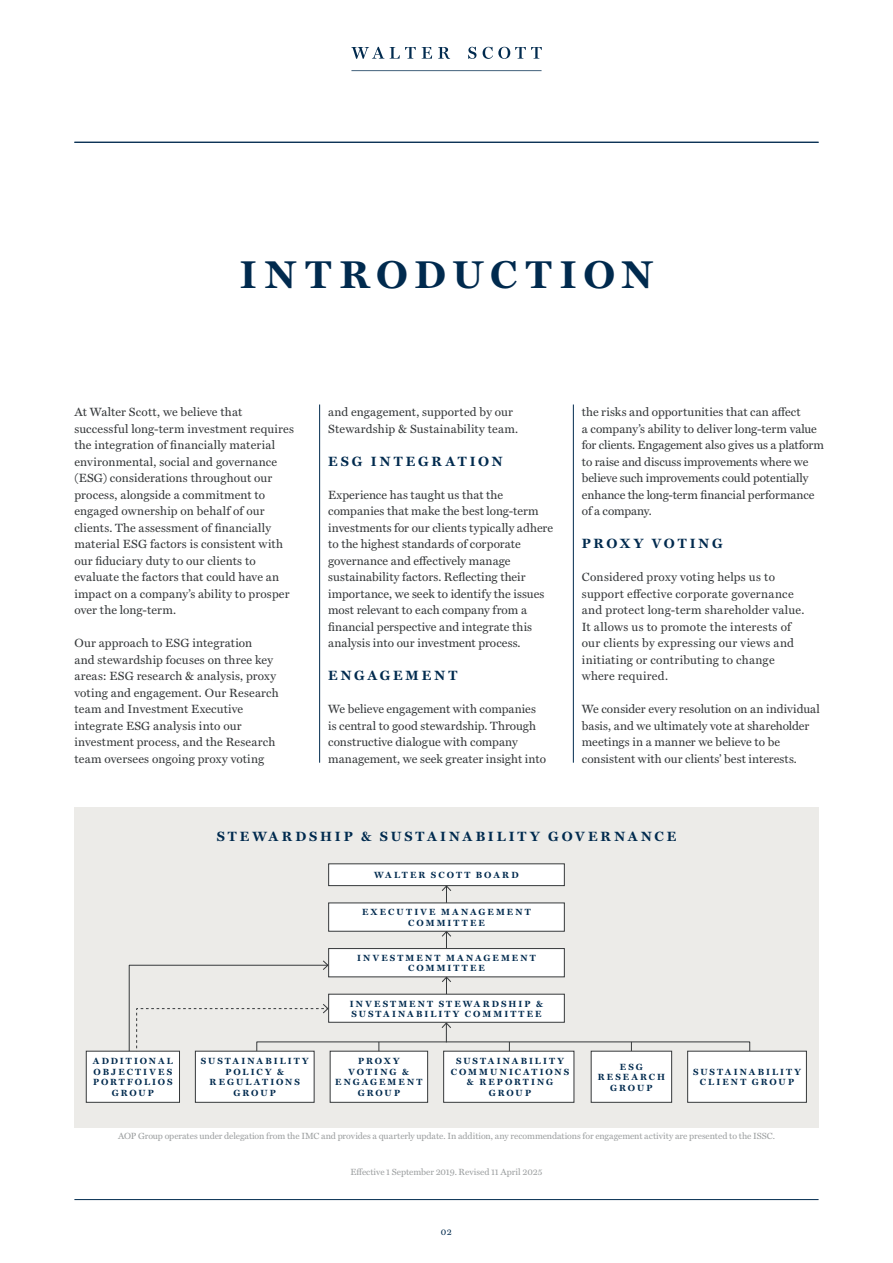
<style>
.page{position:relative;width:893px;height:1263px;background:#fff}
.page>*{position:absolute;margin:0;border:0;box-sizing:border-box;transform-origin:0 0}
.t1{font:700 39px "Miller Text";letter-spacing:.17em;color:#002a4e}
.t2{font:700 13.5px "Miller Text";letter-spacing:.215em;color:#002a4e}
.t3{font:12px/16.5px "Miller Text";letter-spacing:.01em;color:#36393b}
.t4{font:700 9px/10.5px "Miller Text";letter-spacing:.23em;color:#002a4e;text-align:center}
.t5{font:9px "Miller Text";letter-spacing:-.005em;color:#9c9fa0}
.t6{font:9px "Miller Text";color:#002a4e}
</style>
<div class="page">
<hr style="left:319px;top:404px;width:1px;height:359px;background:#002a4e">
<hr style="left:573px;top:404px;width:1px;height:359px;background:#002a4e">
<hr style="left:74px;top:1199px;width:745px;height:1px;background:#002a4e">
<hr style="left:74px;top:142px;width:745px;height:1px;background:#002a4e">
<svg style="left:351px;top:70px;width:191px;height:1px"></svg>
<svg style="left:351px;top:47px;width:65px;height:12px"></svg>
<svg style="left:422px;top:47px;width:10px;height:12px"></svg>
<svg style="left:468px;top:47px;width:8px;height:12px"></svg>
<svg style="left:483px;top:47px;width:59px;height:12px"></svg>
<svg style="left:438px;top:47px;width:12px;height:12px"></svg>
<div style="left:74px;top:808px;width:745px;height:320px;background:#ecebe8"></div>
<div style="left:328px;top:994px;width:236px;height:28px;background:#fff"></div>
<div style="left:328px;top:903px;width:236px;height:28px;background:#fff"></div>
<div style="left:328px;top:948px;width:236px;height:29px;background:#fff;border:1px solid #36393b"></div>
<div style="left:328px;top:864px;width:236px;height:22px;background:#fff;border:1px solid #36393b"></div>
<svg style="left:442px;top:885px;width:9px;height:18px"></svg>
<svg style="left:442px;top:931px;width:9px;height:17px"></svg>
<svg style="left:442px;top:977px;width:9px;height:17px"></svg>
<svg style="left:129px;top:960px;width:199px;height:104px"></svg>
<svg style="left:442px;top:1022px;width:9px;height:20px"></svg>
<div style="left:330px;top:1051px;width:98px;height:51px;background:#fff"></div>
<div style="left:195px;top:1051px;width:119px;height:51px;background:#fff"></div>
<div style="left:591px;top:1051px;width:81px;height:51px;background:#fff"></div>
<div style="left:443px;top:1051px;width:131px;height:51px;background:#fff"></div>
<div style="left:687px;top:1051px;width:120px;height:51px;background:#fff;border:1px solid #36393b"></div>
<div style="left:86px;top:1051px;width:94px;height:51px;background:#fff;border:1px solid #36393b"></div>
<h1 class="t1" style="left:240px;top:253px;width:415px">INTRODUCTION</h1>
<p class="t3" style="left:74px;top:404px;width:221px">At Walter Scott, we believe that successful long-term investment requires the integration of financially material environmental, social and governance (ESG) considerations throughout our process, alongside a commitment to engaged ownership on behalf of our clients. The assessment of financially material ESG factors is consistent with our fiduciary duty to our clients to evaluate the factors that could have an impact on a company’s ability to prosper over the long-term.</p>
<p class="t3" style="left:74px;top:635px;width:206px">Our approach to ESG integration<br>and stewardship focuses on three key areas: ESG research &amp; analysis, proxy voting and engagement. Our Research team and Investment Executive integrate ESG analysis into our investment process, and the Research team oversees ongoing proxy voting</p>
<p class="t3" style="left:328px;top:404px;width:191px">and engagement, supported by our<br>Stewardship &amp; Sustainability team.</p>
<p class="t2" style="left:328px;top:453px;width:176px">ESG INTEGRATION</p>
<p class="t3" style="left:328px;top:487px;width:227px">Experience has taught us that the companies that make the best long-term investments for our clients typically adhere to the highest standards of corporate governance and effectively manage sustainability factors. Reflecting their importance, we seek to identify the issues most relevant to each company from a financial perspective and integrate this analysis into our investment process.</p>
<p class="t2" style="left:328px;top:668px;width:131px">ENGAGEMENT</p>
<p class="t3" style="left:328px;top:701px;width:219px">We believe engagement with companies is central to good stewardship. Through constructive dialogue with company management, we seek greater insight into</p>
<p class="t3" style="left:582px;top:404px;width:244px">the risks and opportunities that can affect<br>a company’s ability to deliver long-term value for clients. Engagement also gives us a platform to raise and discuss improvements where we believe such improvements could potentially enhance the long-term financial performance of a company.</p>
<p class="t2" style="left:582px;top:536px;width:142px">PROXY VOTING</p>
<p class="t3" style="left:582px;top:569px;width:224px">Considered proxy voting helps us to support effective corporate governance and protect long-term shareholder value.<br>It allows us to promote the interests of our clients by expressing our views and initiating or contributing to change where required.</p>
<p class="t3" style="left:582px;top:701px;width:240px">We consider every resolution on an individual basis, and we ultimately vote at shareholder meetings in a manner we believe to be consistent with our clients’ best interests.</p>
<p class="t2" style="left:217px;top:829px;width:461px">STEWARDSHIP &amp; SUSTAINABILITY GOVERNANCE</p>
<p class="t4" style="left:374px;top:870px;width:146px">WALTER SCOTT BOARD</p>
<p class="t4" style="left:362px;top:907px;width:170px">EXECUTIVE MANAGEMENT<br>COMMITTEE</p>
<p class="t4" style="left:357px;top:953px;width:180px">INVESTMENT MANAGEMENT<br>COMMITTEE</p>
<p class="t4" style="left:93px;top:1056px;width:81px">ADDITIONAL<br>OBJECTIVES<br>PORTFOLIOS<br>GROUP</p>
<p class="t4" style="left:350px;top:998px;width:195px;text-align:left">INVESTMENT STEWARDSHIP &amp;<br>SUSTAINABILITY COMMITTEE</p>
<p class="t4" style="left:335px;top:1056px;width:89px">PROXY<br>VOTING &amp;<br>ENGAGEMENT<br>GROUP</p>
<p class="t4" style="left:201px;top:1056px;width:109px">SUSTAINABILITY<br>POLICY &amp;<br>REGULATIONS<br>GROUP</p>
<p class="t4" style="left:598px;top:1061px;width:69px">ESG<br>RESEARCH<br>GROUP</p>
<p class="t4" style="left:451px;top:1056px;width:120px">SUSTAINABILITY<br>COMMUNICATIONS &amp; REPORTING<br>GROUP</p>
<p class="t4" style="left:693px;top:1067px;width:109px">SUSTAINABILITY<br>CLIENT GROUP</p>
<p class="t5" style="left:118px;top:1131px;width:658px">AOP Group operates under delegation from the IMC and provides a quarterly update. In addition, any recommendations for engagement activity are presented to the ISSC.</p>
<p class="t5" style="left:351px;top:1167px;width:193px">Effective 1 September 2019. Revised 11 April 2025</p>
<p class="t6" style="left:441px;top:1226px;width:13px">02</p>
</div>
